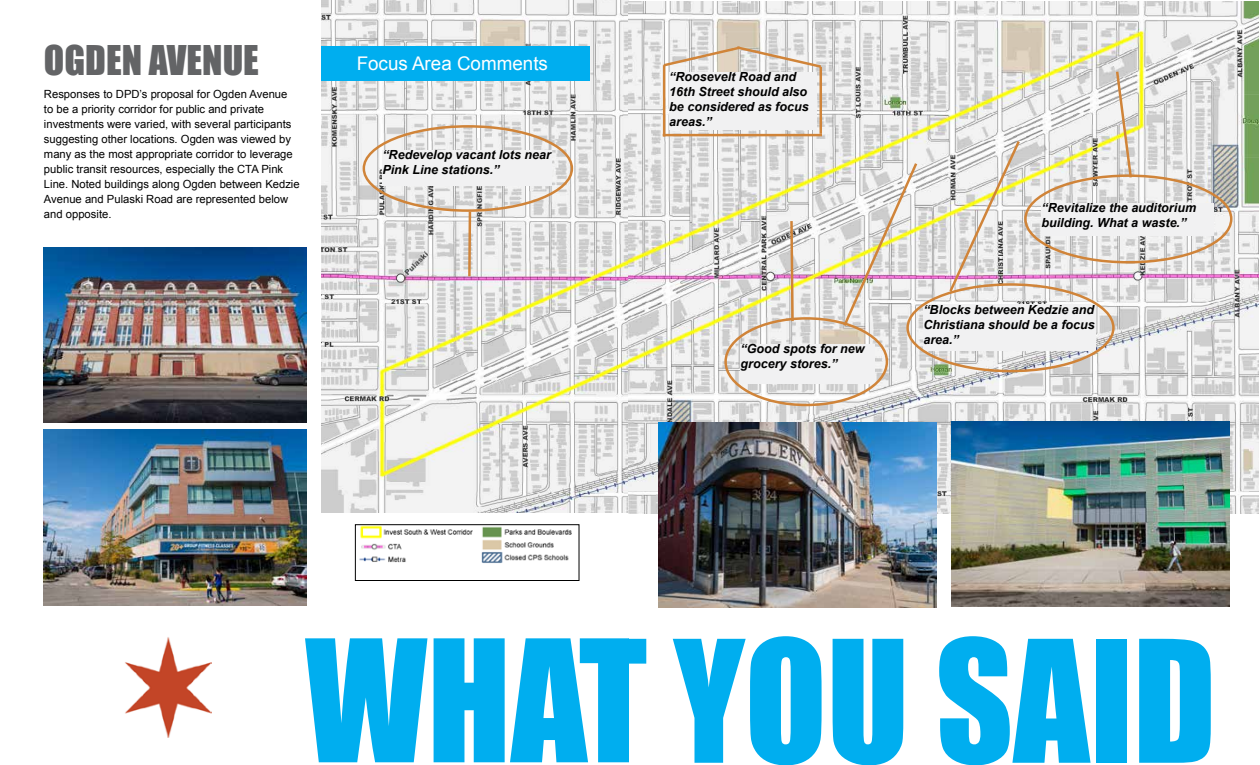
<style>
.page{position:relative;width:1260px;height:765px;background:#fff}
.page>*{position:absolute;margin:0;border:0;box-sizing:border-box;transform-origin:0 0}
.t1{font:156.75px "Impact";color:#00aeef;scale:.96 1}
.t2{font:37.62px "Impact";color:#636466}
.t3{font:18.88px "Arial";color:#fff}
.t4{font:italic 700 12.5px/15px "Arial";color:#000}
.t5{font:11.25px/15px "Arial";color:#000}
</style>
<div class="page">
<img style="left:321px;top:0;width:938px;height:513px">
<div style="left:321px;top:47px;width:269px;height:34px;background:#00aeef"></div>
<img style="left:125px;top:637px;width:86px;height:101px">
<div style="left:363px;top:125px;width:210px;height:87px;border:2px solid #d08439;border-radius:50%"></div>
<svg style="left:467px;top:209px;width:5px;height:70px"></svg>
<img style="left:44px;top:248px;width:262px;height:174px">
<img style="left:44px;top:430px;width:262px;height:175px">
<img style="left:359px;top:526px;width:213px;height:37px">
<div style="left:355px;top:524px;width:224px;height:57px;border:1px solid #000"></div>
<div style="left:382px;top:150px;width:170px;height:36px;background:#f1f1f2"></div>
<svg style="left:947px;top:138px;width:75px;height:156px"></svg>
<img style="left:659px;top:423px;width:277px;height:185px">
<img style="left:951px;top:422px;width:278px;height:185px">
<svg style="left:1114px;top:69px;width:20px;height:111px"></svg>
<div style="left:669px;top:72px;width:148px;height:58px;background:#f1f1f2"></div>
<hr style="left:663px;top:134px;width:159px;height:2px;background:#d08439">
<svg style="left:661px;top:44px;width:163px;height:26px"></svg>
<hr style="left:820px;top:67px;width:2px;height:67px;background:#d08439">
<hr style="left:663px;top:65px;width:2px;height:71px;background:#d08439">
<div style="left:1041px;top:203px;width:173px;height:33px;background:#f1f1f2"></div>
<div style="left:1024px;top:174px;width:209px;height:90px;border:2px solid #d08439;border-radius:50%"></div>
<div style="left:923px;top:305px;width:173px;height:46px;background:#f1f1f2"></div>
<div style="left:741px;top:344px;width:134px;height:40px;background:#f1f1f2"></div>
<div style="left:724px;top:317px;width:164px;height:89px;border:2px solid #d08439;border-radius:50%"></div>
<svg style="left:789px;top:219px;width:6px;height:105px"></svg>
<svg style="left:841px;top:160px;width:78px;height:169px"></svg>
<h2 class="t2" style="left:44px;top:31px;width:216px">OGDEN AVENUE</h2>
<h3 class="t3" style="left:357px;top:51px;width:193px">Focus Area Comments</h3>
<p class="t5" style="left:44px;top:87px;width:257px">Responses to DPD’s proposal for Ogden Avenue<br>to be a priority corridor for public and private investments were varied, with several participants suggesting other locations. Ogden was viewed by many as the most appropriate corridor to leverage public transit resources, especially the CTA Pink Line. Noted buildings along Ogden between Kedzie Avenue and Pulaski Road are represented below and opposite.</p>
<p class="t4" style="left:382px;top:148px;width:170px">“Redevelop vacant lots near<br>Pink Line stations.”</p>
<p class="t4" style="left:669px;top:70px;width:141px">“Roosevelt Road and<br>16th Street should also be considered as focus areas.”</p>
<p class="t4" style="left:741px;top:341px;width:126px">“Good spots for new grocery stores.”</p>
<p class="t4" style="left:1041px;top:201px;width:156px">“Revitalize the auditorium building. What a waste.”</p>
<p class="t4" style="left:923px;top:302px;width:173px;text-align:justify">“Blocks between Kedzie and Christiana should be a focus area.”</p>
<h1 class="t1" style="left:305px;top:580px;width:951px">WHAT YOU SAID</h1>
</div>
